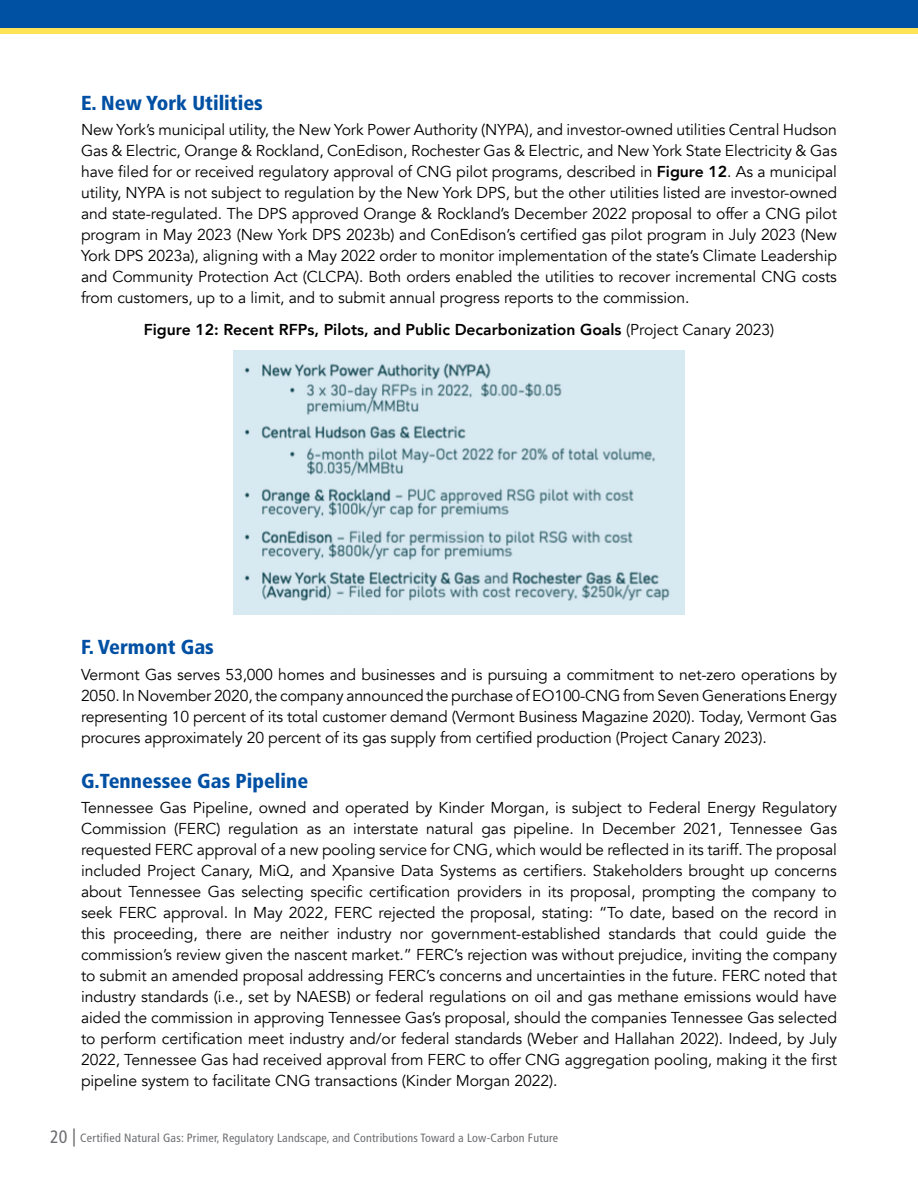
<style>
.page{position:relative;width:918px;height:1188px;background:#fff}
.page>*{position:absolute;margin:0;border:0;box-sizing:border-box;transform-origin:0 0}
.t1{font:900 condensed 20.25px "Frutiger LT Std";color:#0050a3}
.t2{font:15.75px/21px "Avenir";letter-spacing:-.005em;color:#000;text-align:justify}
.t3{font:800 15.75px "Avenir";color:#000}
.t4{font:condensed 12px "Frutiger LT Std";letter-spacing:.02em;color:#6d6e71}
.s1{font-weight:800}
.s2{font-weight:400}
.s3{font-size:18px}
</style>
<div class="page">
<div style="left:0;top:0;width:918px;height:32px;background:#0050a3"></div>
<div style="left:0;top:28px;width:918px;height:6px;background:#fde457"></div>
<img style="left:233px;top:350px;width:452px;height:264px">
<p class="t1" style="left:81px;top:90px;width:183px">E. New York Utilities</p>
<p class="t2" style="left:81px;top:120px;width:758px">New York’s municipal utility, the New York Power Authority (NYPA), and investor-owned utilities Central Hudson Gas &amp; Electric, Orange &amp; Rockland, ConEdison, Rochester Gas &amp; Electric, and New York State Electricity &amp; Gas have filed for or received regulatory approval of CNG pilot programs, described in <span class="s1">Figure 12</span>. As a municipal utility, NYPA is not subject to regulation by the New York DPS, but the other utilities listed are investor-owned and state-regulated. The DPS approved Orange &amp; Rockland’s December 2022 proposal to offer a CNG pilot program in May 2023 (New York DPS 2023b) and ConEdison’s certified gas pilot program in July 2023 (New York DPS 2023a), aligning with a May 2022 order to monitor implementation of the state’s Climate Leadership and Community Protection Act (CLCPA). Both orders enabled the utilities to recover incremental CNG costs from customers, up to a limit, and to submit annual progress reports to the commission.</p>
<p class="t3" style="left:144px;top:317px;width:632px">Figure 12: Recent RFPs, Pilots, and Public Decarbonization Goals <span class="s2">(Project Canary 2023)</span></p>
<p class="t1" style="left:81px;top:635px;width:134px">F. Vermont Gas</p>
<p class="t2" style="left:81px;top:664px;width:758px">Vermont Gas serves 53,000 homes and businesses and is pursuing a commitment to net-zero operations by 2050. In November 2020, the company announced the purchase of EO100-CNG from Seven Generations Energy representing 10 percent of its total customer demand (Vermont Business Magazine 2020). Today, Vermont Gas procures approximately 20 percent of its gas supply from certified production (Project Canary 2023).</p>
<p class="t1" style="left:81px;top:768px;width:229px">G.Tennessee Gas Pipeline</p>
<p class="t2" style="left:81px;top:798px;width:758px">Tennessee Gas Pipeline, owned and operated by Kinder Morgan, is subject to Federal Energy Regulatory Commission (FERC) regulation as an interstate natural gas pipeline. In December 2021, Tennessee Gas requested FERC approval of a new pooling service for CNG, which would be reflected in its tariff. The proposal included Project Canary, MiQ, and Xpansive Data Systems as certifiers. Stakeholders brought up concerns about Tennessee Gas selecting specific certification providers in its proposal, prompting the company to seek FERC approval. In May 2022, FERC rejected the proposal, stating: “To date, based on the record in this proceeding, there are neither industry nor government-established standards that could guide the commission’s review given the nascent market. ” FERC’s rejection was without prejudice, inviting the company to submit an amended proposal addressing FERC’s concerns and uncertainties in the future. FERC noted that industry standards (i.e. , set by NAESB) or federal regulations on oil and gas methane emissions would have aided the commission in approving Tennessee Gas’s proposal, should the companies Tennessee Gas selected to perform certification meet industry and/or federal standards (Weber and Hallahan 2022). Indeed, by July 2022, Tennessee Gas had received approval from FERC to offer CNG aggregation pooling, making it the first pipeline system to facilitate CNG transactions (Kinder Morgan 2022).</p>
<p class="t4" style="left:50px;top:1130px;width:510px"><span class="s3">20 |</span> Certified Natural Gas: Primer, Regulatory Landscape, and Contributions Toward a Low-Carbon Future</p>
</div>
